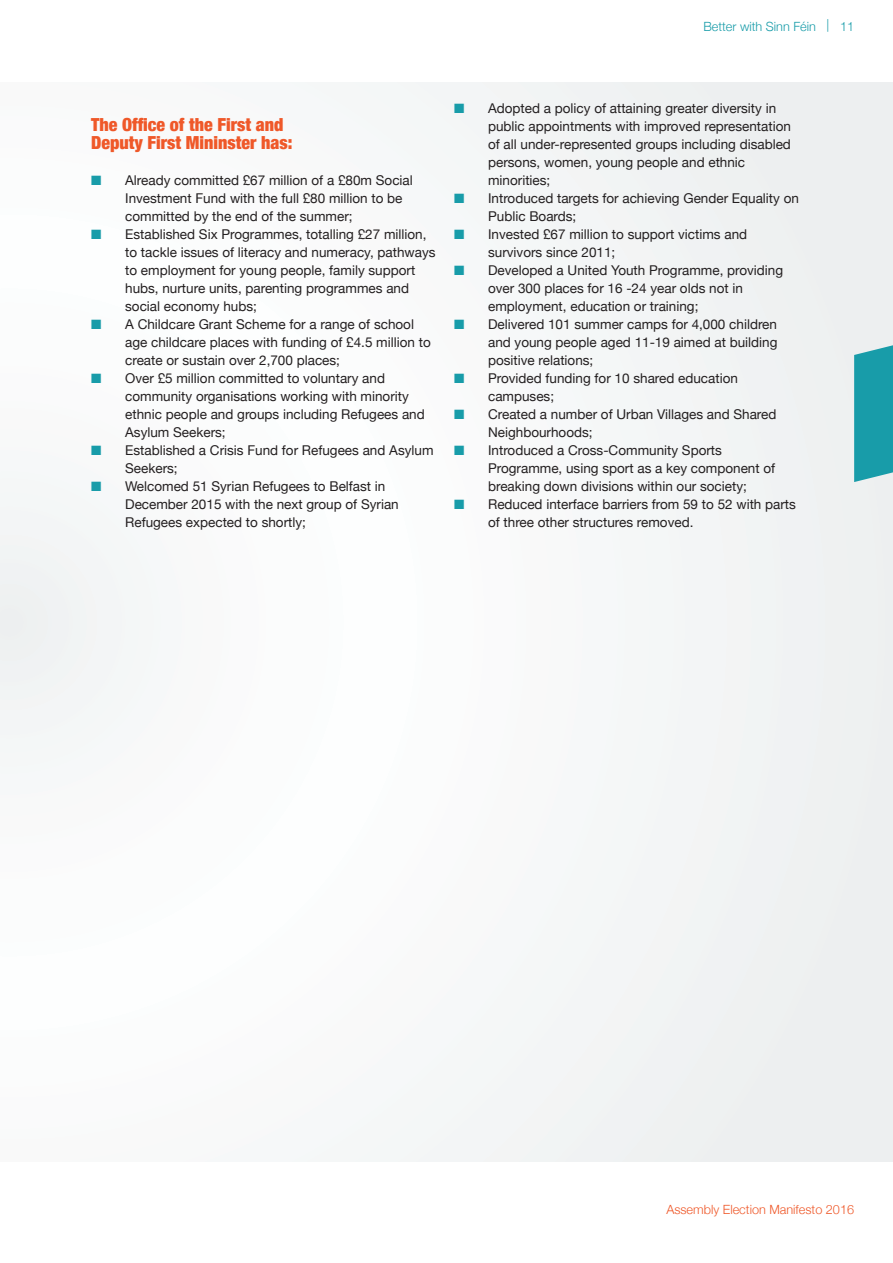
<style>
.page{position:relative;width:893px;height:1263px;background:#fff}
.page>*{position:absolute;margin:0;border:0;box-sizing:border-box;transform-origin:0 0}
.t1{font:900 condensed 18px/18px "Helvetica Neue";color:#ef5829}
.t2{font:13.5px/18px "Helvetica Neue";color:#231f20}
.t3{font:300 12.75px "Helvetica Neue";color:#ef5829}
.t4{font:300 12.75px "Helvetica Neue";color:#189ca9}
.s1{color:#189ca9}
</style>
<div class="page">
<div style="left:0;top:82px;width:893px;height:1080px;background:#f6f8f9"></div>
<svg style="left:854px;top:345px;width:39px;height:137px;background:#28a2ae"></svg>
<p class="t4" style="left:703px;top:17px;width:152px">Better with Sinn Féin | 11</p>
<h1 class="t1" style="left:91px;top:115px;width:203px">The Office of the First and<br>Deputy First Mininster has:</h1>
<p class="t2" style="left:125px;top:172px;width:289px;text-indent:-34px"><span class="s1">■</span> Already committed £67 million of a £80m Social<br>Investment Fund with the full £80 million to be committed by the end of the summer;</p>
<p class="t2" style="left:125px;top:226px;width:312px;text-indent:-34px"><span class="s1">■</span> Established Six Programmes, totalling £27 million, to tackle issues of literacy and numeracy, pathways to employment for young people, family support hubs, nurture units, parenting programmes and social economy hubs;</p>
<p class="t2" style="left:125px;top:316px;width:307px;text-indent:-34px"><span class="s1">■</span> A Childcare Grant Scheme for a range of school age childcare places with funding of £4.5 million to create or sustain over 2,700 places;</p>
<p class="t2" style="left:125px;top:370px;width:301px;text-indent:-34px"><span class="s1">■</span> Over £5 million committed to voluntary and community organisations working with minority ethnic people and groups including Refugees and Asylum Seekers;</p>
<p class="t2" style="left:125px;top:442px;width:310px;text-indent:-34px"><span class="s1">■</span> Established a Crisis Fund for Refugees and Asylum<br>Seekers;</p>
<p class="t2" style="left:125px;top:478px;width:275px;text-indent:-34px"><span class="s1">■</span> Welcomed 51 Syrian Refugees to Belfast in<br>December 2015 with the next group of Syrian<br>Refugees expected to shortly;</p>
<p class="t2" style="left:488px;top:100px;width:304px;text-indent:-34px"><span class="s1">■</span> Adopted a policy of attaining greater diversity in public appointments with improved representation of all under-represented groups including disabled persons, women, young people and ethnic minorities;</p>
<p class="t2" style="left:488px;top:190px;width:312px;text-indent:-34px"><span class="s1">■</span> Introduced targets for achieving Gender Equality on<br>Public Boards;</p>
<p class="t2" style="left:488px;top:226px;width:261px;text-indent:-34px"><span class="s1">■</span> Invested £67 million to support victims and survivors since 2011;</p>
<p class="t2" style="left:488px;top:262px;width:297px;text-indent:-34px"><span class="s1">■</span> Developed a United Youth Programme, providing over 300 places for 16 -24 year olds not in employment, education or training;</p>
<p class="t2" style="left:488px;top:316px;width:291px;text-align:justify;text-indent:-34px"><span class="s1">■</span> Delivered 101 summer camps for 4,000 children and young people aged 11-19 aimed at building positive relations;</p>
<p class="t2" style="left:488px;top:370px;width:251px;text-indent:-34px"><span class="s1">■</span> Provided funding for 10 shared education campuses;</p>
<p class="t2" style="left:488px;top:406px;width:290px;text-indent:-34px"><span class="s1">■</span> Created a number of Urban Villages and Shared<br>Neighbourhoods;</p>
<p class="t2" style="left:488px;top:442px;width:289px;text-indent:-34px"><span class="s1">■</span> Introduced a Cross-Community Sports<br>Programme, using sport as a key component of breaking down divisions within our society;</p>
<p class="t2" style="left:488px;top:496px;width:309px;text-indent:-34px"><span class="s1">■</span> Reduced interface barriers from 59 to 52 with parts of three other structures removed.</p>
<p class="t3" style="left:666px;top:1199px;width:189px">Assembly Election Manifesto 2016</p>
</div>
